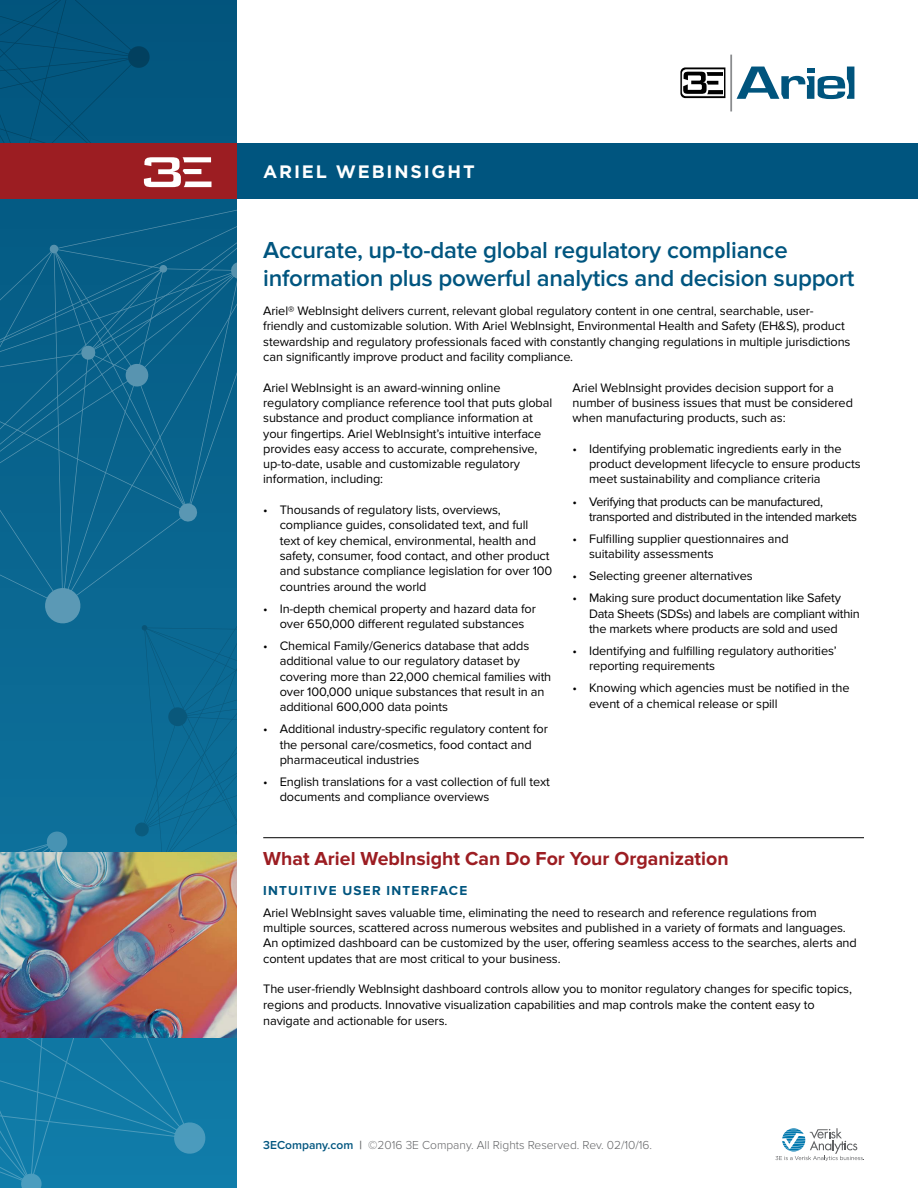
<style>
.page{position:relative;width:918px;height:1188px;background:#fff}
.page>*{position:absolute;margin:0;border:0;box-sizing:border-box;transform-origin:0 0}
.t1{font:600 24px/28.8px "Proxima Nova";letter-spacing:-.01em;color:#00557f}
.t2{font:700 19.5px "Proxima Nova";color:#9c1d22}
.t3{font:700 18px "Gotham";letter-spacing:.1em;color:#fff}
.t4{font:700 13.5px "Proxima Nova";letter-spacing:.09em;color:#00557f}
.t5{font:12.75px/15.3px "Proxima Nova";letter-spacing:-.01em;color:#000}
.t6{font:12.75px/15.3px "Proxima Nova";letter-spacing:-.03em;color:#000}
.t7{font:300 12px "Proxima Nova";color:#636466}
.s1{font-weight:600;color:#00557f}
.s2{font-weight:600}
</style>
<div class="page">
<svg style="left:0;top:199px;width:237px;height:989px;background:#0d6a94"></svg>
<div style="left:236px;top:143px;width:682px;height:56px;background:#00557f"></div>
<svg style="left:775px;top:1128px;width:89px;height:33px"></svg>
<hr style="left:263px;top:837px;width:601px;height:1px;background:#000">
<svg style="left:737px;top:67px;width:117px;height:32px"></svg>
<svg style="left:680px;top:67px;width:45px;height:31px"></svg>
<hr style="left:730px;top:55px;width:2px;height:56px;background:#8a8c8e">
<div style="left:0;top:143px;width:236px;height:56px;background:#9c1d22"></div>
<svg style="left:0;top:0;width:212px;height:187px"></svg>
<img style="left:0;top:852px;width:236px;height:186px">
<h3 class="t3" style="left:263px;top:160px;width:213px">ARIEL WEBINSIGHT</h3>
<h1 class="t1" style="left:263px;top:236px;width:593px">Accurate, up-to-date global regulatory compliance information plus powerful analytics and decision support</h1>
<p class="t5" style="left:263px;top:303px;width:589px">Ariel® WebInsight delivers current, relevant global regulatory content in one central, searchable, user&shy;friendly and customizable solution. With Ariel WebInsight, Environmental Health and Safety (EH&amp;S), product stewardship and regulatory professionals faced with constantly changing regulations in multiple jurisdictions can significantly improve product and facility compliance.</p>
<p class="t5" style="left:263px;top:380px;width:291px">Ariel WebInsight is an award-winning online regulatory compliance reference tool that puts global substance and product compliance information at your fingertips. Ariel WebInsight’s intuitive interface provides easy access to accurate, comprehensive, up-to-date, usable and customizable regulatory information, including:</p>
<p class="t5" style="left:280px;top:502px;width:274px;text-indent:-16px">• Thousands of regulatory lists, overviews, compliance guides, consolidated text, and full<br>text of key chemical, environmental, health and safety, consumer, food contact, and other product and substance compliance legislation for over 100 countries around the world</p>
<p class="t5" style="left:263px;top:601px;width:274px;text-align:center">• In-depth chemical property and hazard data for over 650,000 different regulated substances</p>
<p class="t5" style="left:280px;top:638px;width:273px;text-indent:-16px">• Chemical Family/Generics database that adds additional value to our regulatory dataset by covering more than 22,000 chemical families with over 100,000 unique substances that result in an additional 600,000 data points</p>
<p class="t5" style="left:280px;top:722px;width:270px;text-indent:-16px">• Additional industry-specific regulatory content for the personal care/cosmetics, food contact and pharmaceutical industries</p>
<p class="t5" style="left:280px;top:774px;width:272px;text-indent:-16px">• English translations for a vast collection of full text documents and compliance overviews</p>
<p class="t5" style="left:573px;top:380px;width:282px">Ariel WebInsight provides decision support for a number of business issues that must be considered when manufacturing products, such as:</p>
<p class="t5" style="left:589px;top:441px;width:273px;text-indent:-16px">• Identifying problematic ingredients early in the product development lifecycle to ensure products meet sustainability and compliance criteria</p>
<p class="t6" style="left:589px;top:494px;width:270px;text-indent:-16px">• Verifying that products can be manufactured, transported and distributed in the intended markets</p>
<p class="t5" style="left:589px;top:531px;width:201px;text-indent:-16px">• Fulfilling supplier questionnaires and suitability assessments</p>
<p class="t5" style="left:573px;top:568px;width:182px">• Selecting greener alternatives</p>
<p class="t5" style="left:589px;top:591px;width:272px;text-indent:-16px">• Making sure product documentation like Safety<br>Data Sheets (SDSs) and labels are compliant within the markets where products are sold and used</p>
<p class="t5" style="left:589px;top:643px;width:249px;text-indent:-16px">• Identifying and fulfilling regulatory authorities’ reporting requirements</p>
<p class="t5" style="left:589px;top:681px;width:262px;text-indent:-16px">• Knowing which agencies must be notified in the event of a chemical release or spill</p>
<h2 class="t2" style="left:263px;top:847px;width:467px">What Ariel WebInsight Can Do For Your Organization</h2>
<p class="t4" style="left:263px;top:883px;width:206px">INTUITIVE USER INTERFACE</p>
<p class="t5" style="left:263px;top:905px;width:595px">Ariel WebInsight saves valuable time, eliminating the need to research and reference regulations from multiple sources, scattered across numerous websites and published in a variety of formats and languages.<br>An optimized dashboard can be customized by the user, offering seamless access to the searches, alerts and content updates that are most critical to your business.</p>
<p class="t5" style="left:263px;top:981px;width:590px;line-height:15.8px">The user-friendly WebInsight dashboard controls allow you to monitor regulatory changes for specific topics, regions and products. Innovative visualization capabilities and map controls make the content easy to navigate and actionable for users.</p>
<p class="t7" style="left:263px;top:1139px;width:390px"><span class="s1">3ECompany.com</span> <span class="s2">|</span> ©2016 3E Company. All Rights Reserved. Rev. 02/10/16.</p>
</div>
